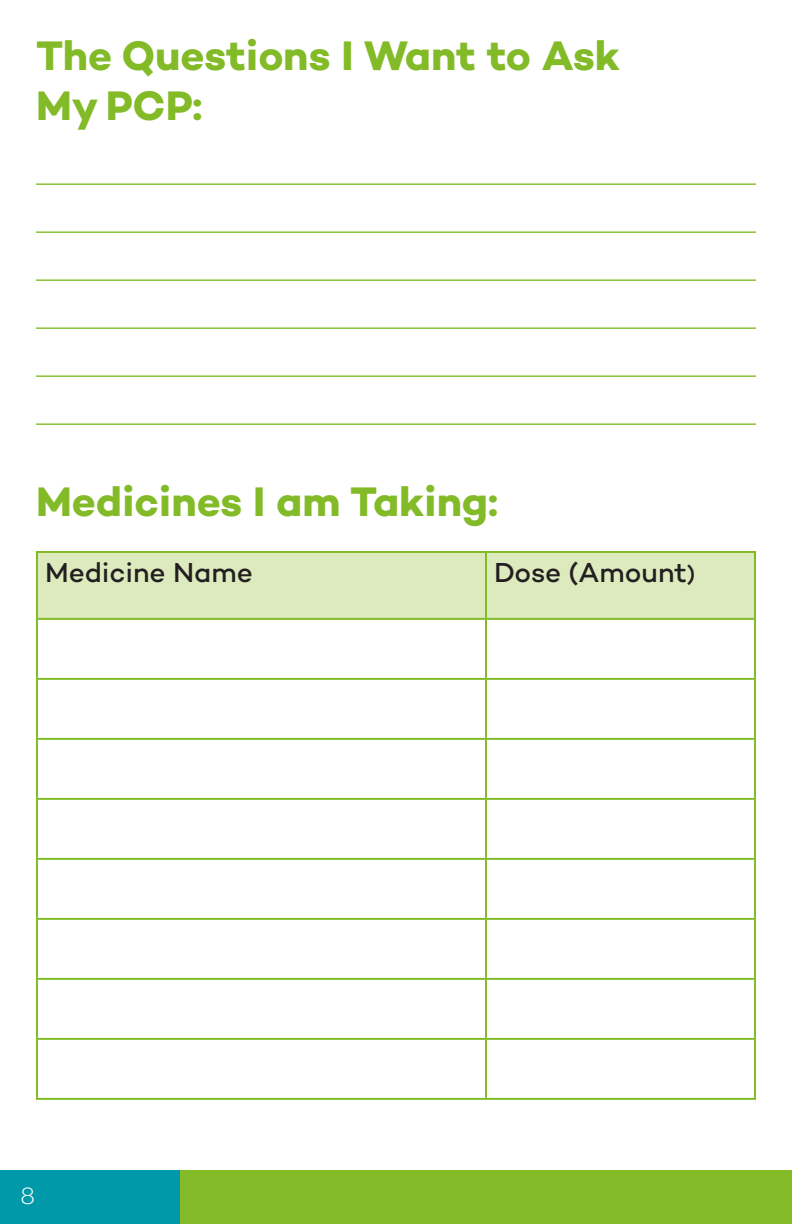
<style>
.page{position:relative;width:792px;height:1224px;background:#fff}
.page>*{position:absolute;margin:0;border:0;box-sizing:border-box;transform-origin:0 0}
.t1{font:700 42px/50.4px "Campton";color:#82bb27}
.t2{font:500 28px "Campton";letter-spacing:-.005em;color:#231f20}
.t3{font:300 24px "Campton";color:#fff}
.s1{font-size:24px}
</style>
<div class="page">
<div style="left:180px;top:1171px;width:612px;height:53px;background:#82bb27"></div>
<div style="left:0;top:1171px;width:180px;height:53px;background:#0099a9"></div>
<hr style="left:36px;top:183px;width:720px;height:2px;background:#82bb27">
<hr style="left:36px;top:231px;width:720px;height:2px;background:#82bb27">
<hr style="left:36px;top:279px;width:720px;height:2px;background:#82bb27">
<hr style="left:36px;top:327px;width:720px;height:2px;background:#82bb27">
<hr style="left:36px;top:375px;width:720px;height:2px;background:#82bb27">
<hr style="left:36px;top:423px;width:720px;height:2px;background:#82bb27">
<div style="left:38px;top:553px;width:716px;height:65px;background:#ddeabe"></div>
<hr style="left:36px;top:551px;width:450px;height:2px;background:#82bb27">
<hr style="left:36px;top:553px;width:2px;height:65px;background:#82bb27">
<hr style="left:486px;top:551px;width:270px;height:2px;background:#82bb27">
<hr style="left:485px;top:553px;width:2px;height:65px;background:#82bb27">
<hr style="left:754px;top:553px;width:2px;height:65px;background:#82bb27">
<hr style="left:36px;top:618px;width:450px;height:2px;background:#82bb27">
<hr style="left:36px;top:620px;width:2px;height:58px;background:#82bb27">
<hr style="left:486px;top:618px;width:270px;height:2px;background:#82bb27">
<hr style="left:485px;top:620px;width:2px;height:58px;background:#82bb27">
<hr style="left:754px;top:620px;width:2px;height:58px;background:#82bb27">
<hr style="left:36px;top:678px;width:450px;height:2px;background:#82bb27">
<hr style="left:36px;top:680px;width:2px;height:58px;background:#82bb27">
<hr style="left:486px;top:678px;width:270px;height:2px;background:#82bb27">
<hr style="left:485px;top:680px;width:2px;height:58px;background:#82bb27">
<hr style="left:754px;top:680px;width:2px;height:58px;background:#82bb27">
<hr style="left:36px;top:738px;width:450px;height:2px;background:#82bb27">
<hr style="left:36px;top:740px;width:2px;height:58px;background:#82bb27">
<hr style="left:486px;top:738px;width:270px;height:2px;background:#82bb27">
<hr style="left:485px;top:740px;width:2px;height:58px;background:#82bb27">
<hr style="left:754px;top:740px;width:2px;height:58px;background:#82bb27">
<hr style="left:36px;top:798px;width:450px;height:2px;background:#82bb27">
<hr style="left:36px;top:800px;width:2px;height:58px;background:#82bb27">
<hr style="left:486px;top:798px;width:270px;height:2px;background:#82bb27">
<hr style="left:485px;top:800px;width:2px;height:58px;background:#82bb27">
<hr style="left:754px;top:800px;width:2px;height:58px;background:#82bb27">
<hr style="left:36px;top:858px;width:450px;height:2px;background:#82bb27">
<hr style="left:36px;top:860px;width:2px;height:58px;background:#82bb27">
<hr style="left:486px;top:858px;width:270px;height:2px;background:#82bb27">
<hr style="left:485px;top:860px;width:2px;height:58px;background:#82bb27">
<hr style="left:754px;top:860px;width:2px;height:58px;background:#82bb27">
<hr style="left:36px;top:918px;width:450px;height:2px;background:#82bb27">
<hr style="left:36px;top:920px;width:2px;height:58px;background:#82bb27">
<hr style="left:486px;top:918px;width:270px;height:2px;background:#82bb27">
<hr style="left:485px;top:920px;width:2px;height:58px;background:#82bb27">
<hr style="left:754px;top:920px;width:2px;height:58px;background:#82bb27">
<hr style="left:36px;top:978px;width:450px;height:2px;background:#82bb27">
<hr style="left:36px;top:980px;width:2px;height:58px;background:#82bb27">
<hr style="left:486px;top:978px;width:270px;height:2px;background:#82bb27">
<hr style="left:485px;top:980px;width:2px;height:58px;background:#82bb27">
<hr style="left:754px;top:980px;width:2px;height:58px;background:#82bb27">
<hr style="left:36px;top:1038px;width:450px;height:2px;background:#82bb27">
<hr style="left:36px;top:1040px;width:2px;height:58px;background:#82bb27">
<hr style="left:486px;top:1038px;width:270px;height:2px;background:#82bb27">
<hr style="left:485px;top:1040px;width:2px;height:58px;background:#82bb27">
<hr style="left:754px;top:1040px;width:2px;height:58px;background:#82bb27">
<hr style="left:36px;top:1098px;width:450px;height:2px;background:#82bb27">
<hr style="left:486px;top:1098px;width:270px;height:2px;background:#82bb27">
<h2 class="t1" style="left:36px;top:29px;width:586px">The Questions I Want to Ask<br>My PCP:</h2>
<h2 class="t1" style="left:36px;top:476px;width:464px">Medicines I am Taking:</h2>
<p class="t2" style="left:45px;top:555px;width:209px">Medicine Name</p>
<p class="t2" style="left:494px;top:555px;width:203px">Dose (Amount<span class="s1">)</span></p>
<p class="t3" style="left:20px;top:1181px;width:17px">8</p>
</div>
